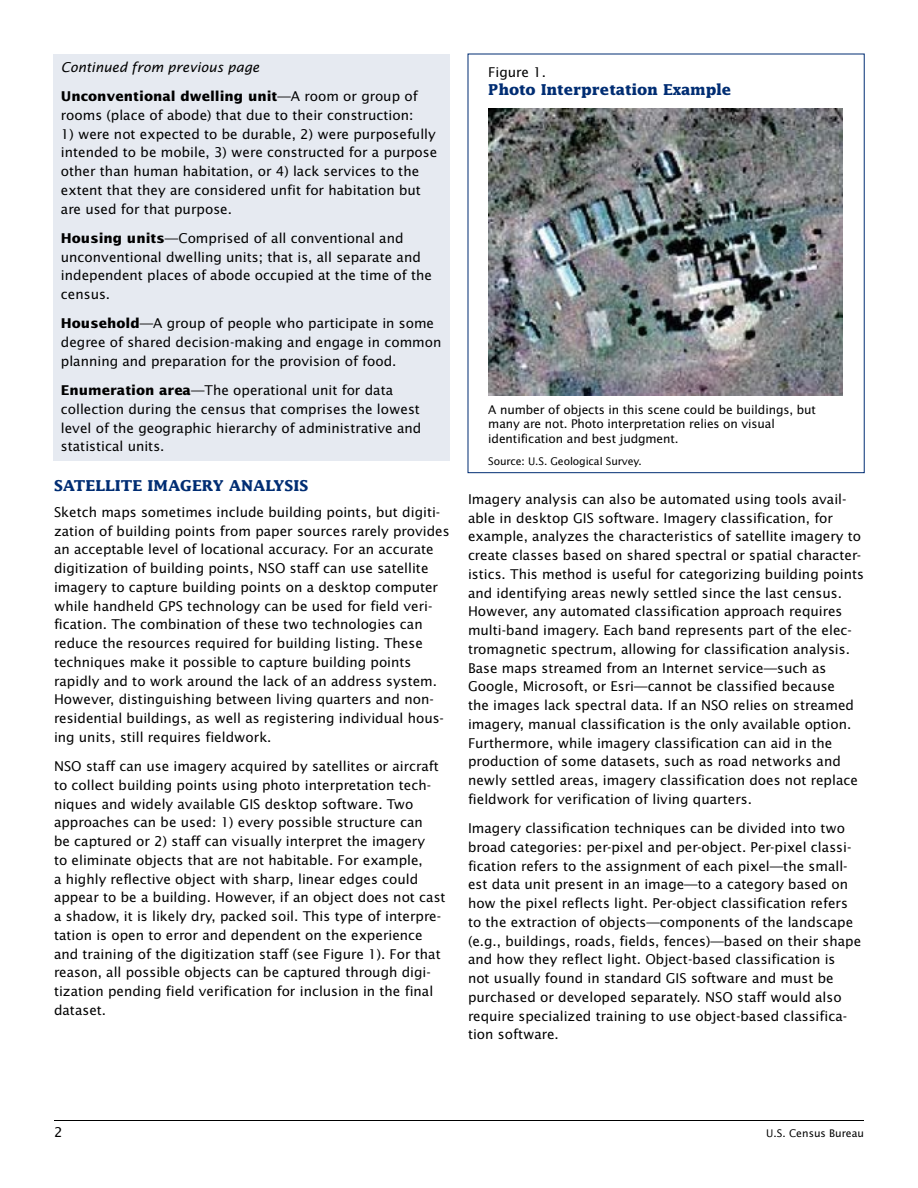
<style>
.page{position:relative;width:918px;height:1188px;background:#fff}
.page>*{position:absolute;margin:0;border:0;box-sizing:border-box;transform-origin:0 0}
.subhead1{font:700 15px "Lucida";letter-spacing:-.01em;color:#002d73}
.body_text{font:13.5px/18.8px "Lucida Sans";color:#000}
.body_text-2{font:italic 13.5px "Lucida Sans";color:#000}
.t1{font:12px/14.4px "Lucida Sans";letter-spacing:-.01em;color:#000}
.t2{font:10.5px "Lucida Sans";letter-spacing:-.01em;color:#000}
.s1{font-weight:700}
</style>
<div class="page">
<hr style="left:54px;top:1120px;width:810px;height:1px;background:#000">
<div style="left:53px;top:54px;width:397px;height:407px;background:#e6eaf1"></div>
<img style="left:488px;top:109px;width:354px;height:287px">
<p class="body_text-2" style="left:61px;top:59px;width:200px">Continued from previous page</p>
<p class="body_text" style="left:61px;top:87px;width:358px"><span class="s1">Unconventional dwelling unit</span>—A room or group of rooms (place of abode) that due to their construction:</p>
<p class="body_text" style="left:61px;top:125px;width:378px">1) were not expected to be durable, 2) were purposefully intended to be mobile, 3) were constructed for a purpose other than human habitation, or 4) lack services to the extent that they are considered unfit for habitation but are used for that purpose.</p>
<p class="body_text" style="left:61px;top:229px;width:373px"><span class="s1">Housing units</span>—Comprised of all conventional and unconventional dwelling units; that is, all separate and independent places of abode occupied at the time of the census.</p>
<p class="body_text" style="left:61px;top:314px;width:382px"><span class="s1">Household</span>—A group of people who participate in some degree of shared decision-making and engage in common planning and preparation for the provision of food.</p>
<p class="body_text" style="left:61px;top:381px;width:362px"><span class="s1">Enumeration area</span>—The operational unit for data collection during the census that comprises the lowest level of the geographic hierarchy of administrative and statistical units.</p>
<p class="subhead1" style="left:54px;top:476px;width:256px">SATELLITE IMAGERY ANALYSIS</p>
<p class="body_text" style="left:54px;top:503px;width:397px">Sketch maps sometimes include building points, but digiti&shy;zation of building points from paper sources rarely provides an acceptable level of locational accuracy. For an accurate digitization of building points, NSO staff can use satellite imagery to capture building points on a desktop computer while handheld GPS technology can be used for field veri&shy;fication. The combination of these two technologies can reduce the resources required for building listing. These techniques make it possible to capture building points rapidly and to work around the lack of an address system.<br>However, distinguishing between living quarters and non&shy;residential buildings, as well as registering individual hous&shy;ing units, still requires fieldwork.</p>
<p class="body_text" style="left:54px;top:757px;width:393px">NSO staff can use imagery acquired by satellites or aircraft to collect building points using photo interpretation tech&shy;niques and widely available GIS desktop software. Two approaches can be used: 1) every possible structure can<br>be captured or 2) staff can visually interpret the imagery<br>to eliminate objects that are not habitable. For example,<br>a highly reflective object with sharp, linear edges could appear to be a building. However, if an object does not cast a shadow, it is likely dry, packed soil. This type of interpre&shy;tation is open to error and dependent on the experience and training of the digitization staff (see Figure 1). For that reason, all possible objects can be captured through digi&shy;tization pending field verification for inclusion in the final dataset.</p>
<p class="body_text" style="left:488px;top:63px;width:59px">Figure 1.</p>
<p class="subhead1" style="left:488px;top:80px;width:245px">Photo Interpretation Example</p>
<p class="t1" style="left:488px;top:403px;width:329px">A number of objects in this scene could be buildings, but many are not. Photo interpretation relies on visual identification and best judgment.</p>
<p class="t2" style="left:488px;top:455px;width:155px">Source: U.S. Geological Survey.</p>
<p class="body_text" style="left:468px;top:490px;width:398px">Imagery analysis can also be automated using tools avail&shy;able in desktop GIS software. Imagery classification, for example, analyzes the characteristics of satellite imagery to create classes based on shared spectral or spatial character&shy;istics. This method is useful for categorizing building points and identifying areas newly settled since the last census.<br>However, any automated classification approach requires multi-band imagery. Each band represents part of the elec&shy;tromagnetic spectrum, allowing for classification analysis.<br>Base maps streamed from an Internet service—such as Google, Microsoft, or Esri—cannot be classified because<br>the images lack spectral data. If an NSO relies on streamed imagery, manual classification is the only available option.<br>Furthermore, while imagery classification can aid in the production of some datasets, such as road networks and newly settled areas, imagery classification does not replace fieldwork for verification of living quarters.</p>
<p class="body_text" style="left:468px;top:819px;width:395px">Imagery classification techniques can be divided into two broad categories: per-pixel and per-object. Per-pixel classi&shy;fication refers to the assignment of each pixel—the small&shy;est data unit present in an image—to a category based on how the pixel reflects light. Per-object classification refers to the extraction of objects—components of the landscape (e.g., buildings, roads, fields, fences)—based on their shape and how they reflect light. Object-based classification is<br>not usually found in standard GIS software and must be purchased or developed separately. NSO staff would also require specialized training to use object-based classifica&shy;tion software.</p>
<p class="body_text" style="left:54px;top:1123px;width:10px">2</p>
<p class="t2" style="left:766px;top:1127px;width:99px">U.S. Census Bureau</p>
</div>
